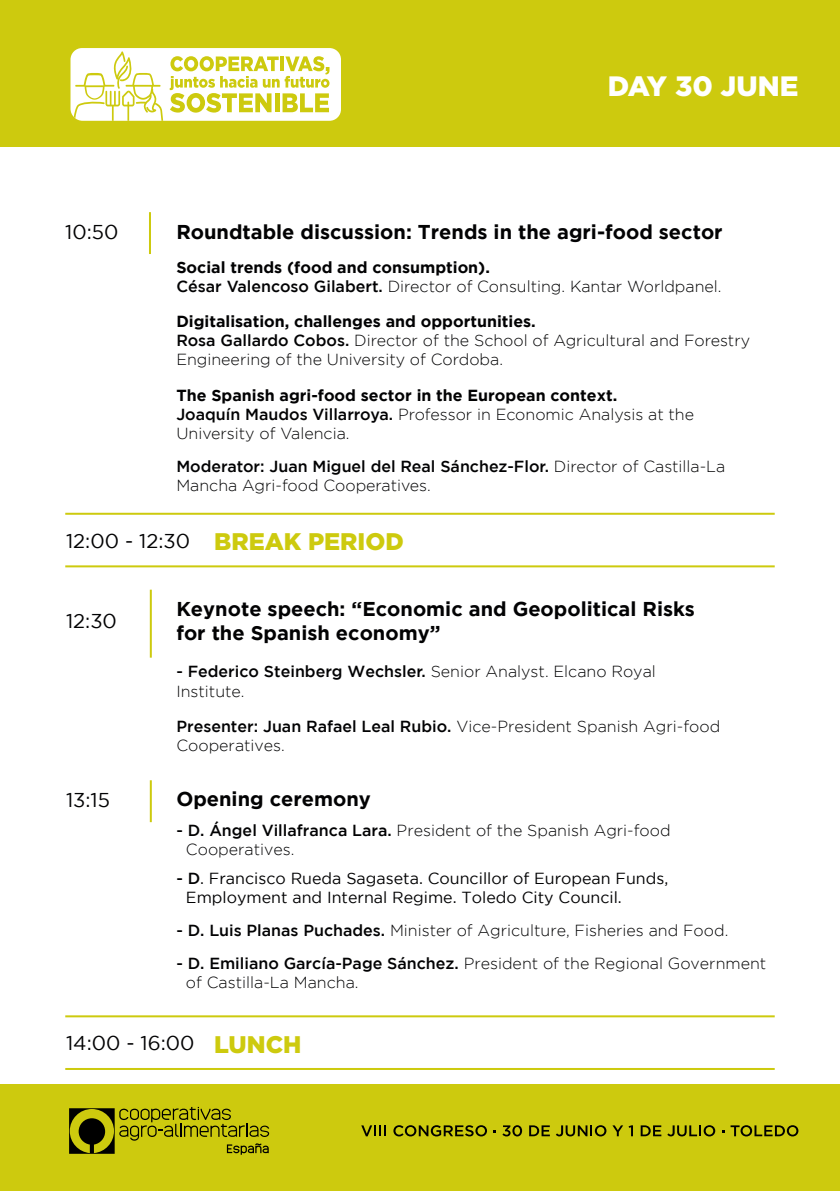
<style>
.page{position:relative;width:840px;height:1191px;background:#fff}
.page>*{position:absolute;margin:0;border:0;box-sizing:border-box;transform-origin:0 0}
.t1{font:900 28px "Gotham";color:#fff}
.t2{font:900 24px "Gotham";color:#cdca0e}
.t3{font:700 20px/24px "Gotham";color:#020203}
.t4{font:700 20px "Gotham";color:#020203}
.t5{font:20px "Gotham";color:#020203}
.t6{font:300 16px/19.2px "Gotham";color:#020203}
.t7{font:16px/19.2px "Gotham";color:#020203}
.s1{font-weight:700}
.s2{font-weight:500}
.s3{font-style:inherit}
</style>
<div class="page">
<div style="left:0;top:1084px;width:839px;height:107px;background:#cdca0e"></div>
<svg style="left:69px;top:1107px;width:200px;height:47px"></svg>
<svg style="left:361px;top:1125px;width:25px;height:11px"></svg>
<svg style="left:393px;top:1125px;width:93px;height:11px"></svg>
<svg style="left:502px;top:1125px;width:20px;height:11px"></svg>
<svg style="left:529px;top:1125px;width:20px;height:11px"></svg>
<svg style="left:556px;top:1125px;width:50px;height:11px"></svg>
<svg style="left:612px;top:1125px;width:10px;height:11px"></svg>
<svg style="left:628px;top:1125px;width:4px;height:11px"></svg>
<svg style="left:640px;top:1125px;width:21px;height:11px"></svg>
<svg style="left:667px;top:1125px;width:47px;height:11px"></svg>
<svg style="left:730px;top:1125px;width:68px;height:11px"></svg>
<div style="left:0;top:0;width:839px;height:146px;background:#cdca0e"></div>
<div style="left:70px;top:48px;width:271px;height:73px;background:#fff;border-radius:12px"></div>
<svg style="left:74px;top:51px;width:255px;height:70px"></svg>
<hr style="left:150px;top:589px;width:2px;height:68px;background:#cdca0e">
<hr style="left:150px;top:780px;width:2px;height:42px;background:#cdca0e">
<hr style="left:65px;top:565px;width:709px;height:2px;background:#cdca0e">
<hr style="left:65px;top:1068px;width:709px;height:2px;background:#cdca0e">
<hr style="left:65px;top:513px;width:709px;height:2px;background:#cdca0e">
<hr style="left:65px;top:1015px;width:709px;height:2px;background:#cdca0e">
<hr style="left:149px;top:212px;width:2px;height:42px;background:#cdca0e">
<h1 class="t1" style="left:607px;top:66px;width:192px">DAY 30 JUNE</h1>
<p class="t5" style="left:65px;top:221px;width:55px">10:50</p>
<p class="t4" style="left:176px;top:220px;width:547px">Roundtable discussion: Trends in the agri-food sector</p>
<p class="t6" style="left:176px;top:258px;width:546px"><span class="s1">Social trends (food and consumption).<br></span><span class="s2">César Valencoso Gilabert.</span> Director of Consulting. Kantar Worldpanel.</p>
<p class="t6" style="left:176px;top:311px;width:575px"><span class="s1">Digitalisation, challenges and opportunities.<br></span><span class="s2">Rosa Gallardo Cobos.</span> Director of the School of Agricultural and Forestry<br>Engineering of the University of Cordoba.</p>
<p class="t6" style="left:176px;top:385px;width:519px"><span class="s1">The Spanish agri-food sector in the European context.<br></span><span class="s2">Joaquín Maudos Villarroya.</span> Professor in Economic Analysis at the<br>University of Valencia.</p>
<p class="t6" style="left:176px;top:456px;width:550px"><span class="s2">Moderator: Juan Miguel del Real Sánchez-Flor.</span> Director of Castilla-La<br>Mancha Agri-food Cooperatives.</p>
<p class="t5" style="left:66px;top:530px;width:125px">12:00 - 12:30</p>
<h2 class="t2" style="left:214px;top:525px;width:191px">BREAK PERIOD</h2>
<p class="t5" style="left:66px;top:610px;width:52px">12:30</p>
<p class="t5" style="left:66px;top:789px;width:45px">13:15</p>
<p class="t3" style="left:176px;top:596px;width:520px"><span class="s3">Keynote speech: “</span>Economic and Geopolitical Risks for the Spanish economy<span class="s3">”</span></p>
<p class="t6" style="left:176px;top:662px;width:480px"><span class="s2">- Federico Steinberg Wechsler.</span> Senior Analyst. Elcano Royal<br>Institute.</p>
<p class="t6" style="left:176px;top:716px;width:545px"><span class="s2">Presenter: Juan Rafael Leal Rubio.</span> Vice-President Spanish Agri-food<br>Cooperatives.</p>
<p class="t4" style="left:176px;top:787px;width:196px">Opening ceremony</p>
<p class="t6" style="left:186px;top:820px;width:486px;text-indent:-10px"><span class="s2">- D. Ángel Villafranca Lara.</span> President of the Spanish Agri-food<br>Cooperatives.</p>
<p class="t7" style="left:186px;top:868px;width:483px;text-indent:-10px"><span class="s2">- D</span>. Francisco Rueda Sagaseta. Councillor of European Funds,<br>Employment and Internal Regime. Toledo City Council.</p>
<p class="t6" style="left:176px;top:920px;width:553px"><span class="s2">- D. Luis Planas Puchades.</span> Minister of Agriculture, Fisheries and Food.</p>
<p class="t6" style="left:186px;top:953px;width:581px;text-indent:-10px"><span class="s2">- D. Emiliano García-Page Sánchez.</span> President of the Regional Government of Castilla-La Mancha.</p>
<p class="t5" style="left:66px;top:1032px;width:130px">14:00 - 16:00</p>
<h2 class="t2" style="left:214px;top:1027px;width:89px">LUNCH</h2>
</div>
